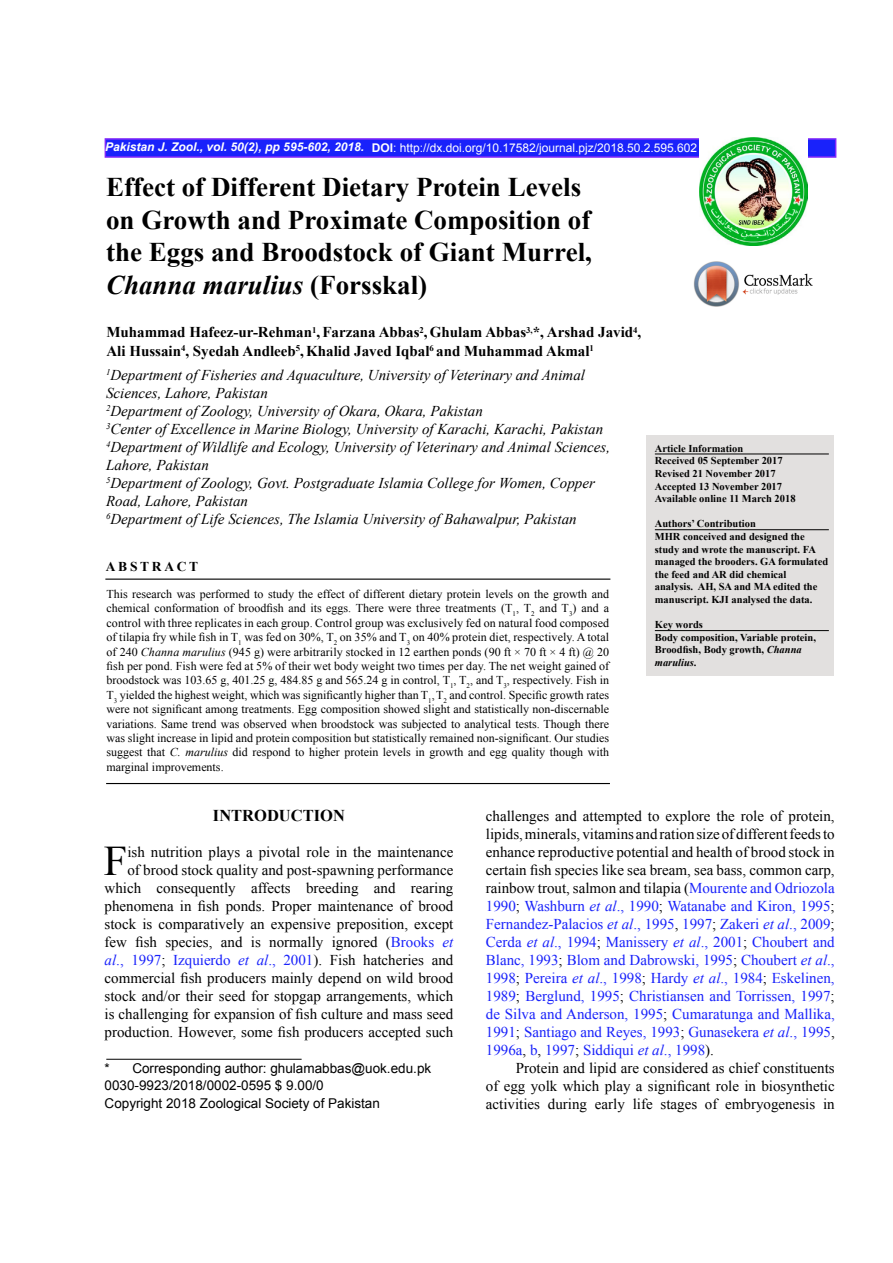
<style>
.page{position:relative;width:893px;height:1263px;background:#fff}
.page>*{position:absolute;margin:0;border:0;box-sizing:border-box;transform-origin:0 0}
.t1{font:42.15px "Times New Roman";color:#000}
.t2{font:700 27px/32.4px "Times New Roman";color:#000}
.t3{font:700 16.5px "Times New Roman";color:#000}
.t4{font:15px/18px "Times New Roman";color:#1922fb;text-align:justify}
.t5{font:15px/18px "Times New Roman";color:#000;text-align:right}
.t6{font:italic 15px/18px "Times New Roman";color:#000}
.t7{font:700 15px/18px "Times New Roman";color:#000}
.t8{font:13.5px/16.2px "Arial";color:#000}
.t9{font:700 13.5px "Times New Roman";letter-spacing:.2em;color:#000}
.t10{font:12px/14.4px "Times New Roman";color:#000;text-align:justify}
.t11{font:12px "Arial";color:#fff}
.t12{font:700 10.5px/12.6px "Times New Roman";color:#000}
.s1{font-weight:700;font-style:italic}
.s2{font-weight:700}
.s3{font-style:italic}
.s4{color:#000}
.s5{color:#1922fb}
.s6{font-style:italic;color:#1922fb}
</style>
<div class="page">
<img style="left:694px;top:261px;width:119px;height:45px">
<div style="left:105px;top:138px;width:731px;height:20px;background:#1922fb;border:2px solid #8027fb"></div>
<img style="left:699px;top:138px;width:108px;height:108px">
<div style="left:646px;top:435px;width:187px;height:241px;background:#e2e0df"></div>
<hr style="left:655px;top:529px;width:174px;height:1px;background:#000">
<hr style="left:105px;top:578px;width:505px;height:2px;background:#000">
<hr style="left:106px;top:783px;width:504px;height:1px;background:#000">
<hr style="left:655px;top:454px;width:174px;height:1px;background:#000">
<hr style="left:106px;top:1059px;width:196px;height:1px;background:#000">
<hr style="left:655px;top:630px;width:174px;height:1px;background:#000">
<p class="t11" style="left:105px;top:140px;width:593px"><span class="s1">Pakistan J. Zool., vol. 50(2), pp 595-602, 2018.</span> <span class="s2">DOI</span>: http://dx.doi.org/10.17582/journal.pjz/2018.50.2.595.602</p>
<h2 class="t2" style="left:106px;top:171px;width:487px">Effect of Different Dietary Protein Levels on Growth and Proximate Composition of the Eggs and Broodstock of Giant Murrel, <span class="s3">Channa marulius</span> (Forsskal)</h2>
<p class="t7" style="left:106px;top:323px;width:536px">Muhammad Hafeez-ur-Rehman<sup>1</sup>,Farzana Abbas<sup>2</sup>,Ghulam Abbas<sup>3,</sup>*, Arshad Javid<sup>4</sup>,<br>Ali Hussain<sup>4</sup>, Syedah Andleeb<sup>5</sup>,Khalid Javed Iqbal<sup>6</sup> and Muhammad Akmal<sup>1</sup></p>
<p class="t6" style="left:106px;top:366px;width:506px"><sup>1</sup>Department of Fisheries and Aquaculture, University of Veterinary and Animal Sciences, Lahore, Pakistan<br><sup>2</sup>Department of Zoology, University of Okara, Okara, Pakistan<br><sup>3</sup>Center of Excellence in Marine Biology, University of Karachi, Karachi, Pakistan <sup>4</sup>Department of Wildlife and Ecology, University of Veterinary and Animal Sciences, Lahore, Pakistan<br><sup>5</sup>Department of Zoology, Govt. Postgraduate Islamia College for Women, Copper Road, Lahore, Pakistan<br><sup>6</sup>Department of Life Sciences, The Islamia University of Bahawalpur, Pakistan</p>
<p class="t12" style="left:655px;top:442px;width:142px">Article Information<br>Received 05 September 2017<br>Revised 21 November 2017<br>Accepted 13 November 2017<br>Available online 11 March 2018</p>
<p class="t12" style="left:655px;top:517px;width:175px">Authors’ Contribution<br>MHR conceived and designed the study and wrote the manuscript. FA managed the brooders. GA formulated the feed and AR did chemical<br>analysis. AH, SA and MA edited the manuscript. KJI analysed the data.</p>
<p class="t12" style="left:655px;top:618px;width:163px">Key words<br>Body composition, Variable protein,<br>Broodfish, Body growth, <span class="s3">Channa marulius</span>.</p>
<p class="t9" style="left:106px;top:557px;width:94px">ABSTRACT</p>
<p class="t10" style="left:107px;top:586px;width:504px">This research was performed to study the effect of different dietary protein levels on the growth and chemical conformation of broodfish and its eggs. There were three treatments (T<sub>1</sub>, T<sub>2</sub> and T<sub>3</sub>) and a control with three replicates in each group. Control group was exclusively fed on natural food composed of tilapia fry while fish in T<sub>1</sub> was fed on 30%, T<sub>2</sub> on 35% and T<sub>3</sub> on 40% protein diet, respectively. A total of 240 <span class="s3">Channa marulius</span> (945 g) were arbitrarily stocked in 12 earthen ponds (90 ft × 70 ft × 4 ft) @ 20 fish per pond. Fish were fed at 5% of their wet body weight two times per day. The net weight gained of broodstock was 103.65 g, 401.25 g, 484.85 g and 565.24 g in control, T<sub>1</sub>, T<sub>2</sub>, and T<sub>3</sub>, respectively. Fish in T<sub>3</sub> yielded the highest weight, which was significantly higher than T<sub>1</sub>,T<sub>2</sub> and control. Specific growth rates were not significant among treatments. Egg composition showed slight and statistically non-discernable variations. Same trend was observed when broodstock was subjected to analytical tests. Though there was slight increase in lipid and protein composition but statistically remained non-significant. Our studies suggest that <span class="s3">C. marulius</span> did respond to higher protein levels in growth and egg quality though with marginal improvements.</p>
<h3 class="t3" style="left:213px;top:804px;width:133px">INTRODUCTION</h3>
<h1 class="t1" style="left:104px;top:833px;width:25px">F</h1>
<p class="t4" style="left:486px;top:806px;width:350px"><span class="s4">challenges and attempted to explore the role of protein, lipids, minerals, vitamins and ration size of different feeds to enhance reproductive potential and health of brood stock in certain fish species like sea bream, sea bass, common carp, rainbow trout, salmon and tilapia (</span>Mourente and Odriozola 1990<span class="s4">;</span> Washburn <span class="s3">et al</span>., 1990<span class="s4">;</span> Watanabe and Kiron, 1995<span class="s4">; </span>Fernandez-Palacios <span class="s3">et al</span>., 1995<span class="s4">,</span> 1997<span class="s4">;</span> Zakeri <span class="s3">et al</span>., 2009<span class="s4">; </span>Cerda <span class="s3">et al</span>., 1994<span class="s4">;</span> Manissery <span class="s3">et al</span>., 2001<span class="s4">;</span> Choubert and Blanc, 1993<span class="s4">;</span> Blom and Dabrowski, 1995<span class="s4">;</span> Choubert <span class="s3">et al</span>., 1998<span class="s4">;</span> Pereira <span class="s3">et al</span>., 1998<span class="s4">;</span> Hardy <span class="s3">et al</span>., 1984<span class="s4">;</span> Eskelinen, 1989<span class="s4">;</span> Berglund, 1995<span class="s4">;</span> Christiansen and Torrissen, 1997<span class="s4">; </span>de Silva and Anderson, 1995<span class="s4">;</span> Cumaratunga and Mallika, 1991<span class="s4">;</span> Santiago and Reyes, 1993<span class="s4">;</span> Gunasekera <span class="s3">et al</span>., 1995<span class="s4">, </span>1996a<span class="s4">,</span> b<span class="s4">,</span> 1997<span class="s4">;</span> Siddiqui <span class="s3">et al</span>., 1998<span class="s4">).</span></p>
<p class="t5" style="left:486px;top:1058px;width:350px;text-align:justify;text-indent:30px">Protein and lipid are considered as chief constituents of egg yolk which play a significant role in biosynthetic activities during early life stages of embryogenesis in</p>
<p class="t5" style="left:105px;top:843px;width:350px">ish nutrition plays a pivotal role in the maintenance<br>of brood stock quality and post-spawning performance which consequently affects breeding and rearing phenomena in fish ponds. Proper maintenance of brood stock is comparatively an expensive preposition, except few fish species, and is normally ignored (<span class="s5">Brooks</span> <span class="s6">et al</span><span class="s5">., 1997</span>; <span class="s5">Izquierdo</span> <span class="s6">et al</span><span class="s5">., 2001</span>). Fish hatcheries and commercial fish producers mainly depend on wild brood stock and/or their seed for stopgap arrangements, which is challenging for expansion of fish culture and mass seed production. However, some fish producers accepted such</p>
<p class="t8" style="left:105px;top:1060px;width:328px">* Corresponding author: ghulamabbas@uok.edu.pk<br>0030-9923/2018/0002-0595 $ 9.00/0</p>
<p class="t8" style="left:105px;top:1095px;width:277px">Copyright 2018 Zoological Society of Pakistan</p>
</div>
